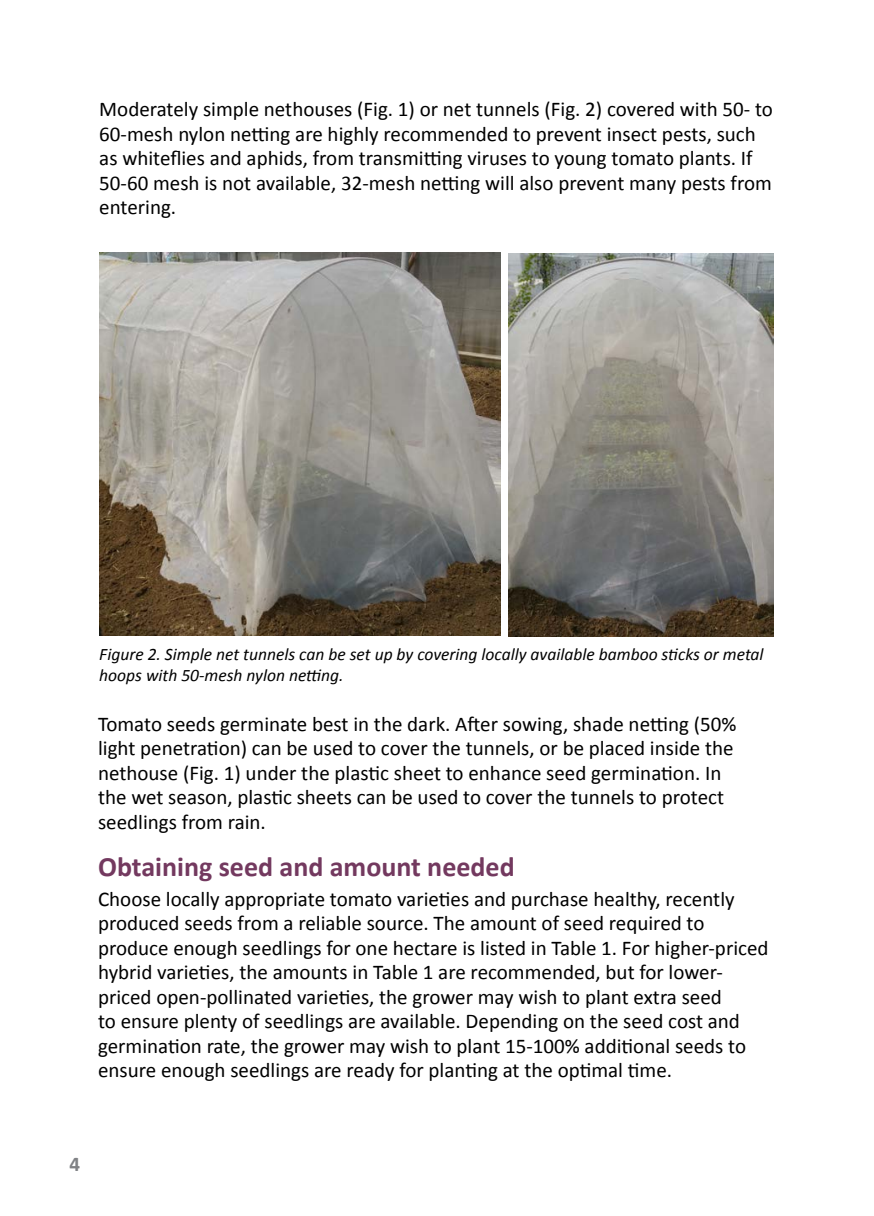
<style>
.page{position:relative;width:874px;height:1216px;background:#fff}
.page>*{position:absolute;margin:0;border:0;box-sizing:border-box;transform-origin:0 0}
.t1{font:700 28px "Calibri";color:#73395f}
.t2{font:21px/24.5px "Calibri";color:#000}
.t3{font:700 21px "Calibri";color:#808285}
.t4{font:italic 17.5px/21px "Calibri";color:#000}
</style>
<div class="page">
<img style="left:99px;top:252px;width:401px;height:383px">
<img style="left:508px;top:253px;width:265px;height:384px">
<p class="t2" style="left:99px;top:97px;width:675px">Moderately simple nethouses (Fig. 1) or net tunnels (Fig. 2) covered with 50- to 60-mesh nylon netting are highly recommended to prevent insect pests, such as whiteflies and aphids, from transmitting viruses to young tomato plants. If 50-60 mesh is not available, 32-mesh netting will also prevent many pests from entering.</p>
<p class="t4" style="left:99px;top:642px;width:665px">Figure 2. Simple net tunnels can be set up by covering locally available bamboo sticks or metal hoops with 50-mesh nylon netting.</p>
<p class="t2" style="left:98px;top:711px;width:639px">Tomato seeds germinate best in the dark. After sowing, shade netting (50% light penetration) can be used to cover the tunnels, or be placed inside the nethouse (Fig. 1) under the plastic sheet to enhance seed germination. In the wet season, plastic sheets can be used to cover the tunnels to protect seedlings from rain.</p>
<p class="t1" style="left:98px;top:848px;width:418px">Obtaining seed and amount needed</p>
<p class="t2" style="left:98px;top:886px;width:671px">Choose locally appropriate tomato varieties and purchase healthy, recently produced seeds from a reliable source. The amount of seed required to produce enough seedlings for one hectare is listed in Table 1. For higher-priced hybrid varieties, the amounts in Table 1 are recommended, but for lower&shy;priced open-pollinated varieties, the grower may wish to plant extra seed<br>to ensure plenty of seedlings are available. Depending on the seed cost and germination rate, the grower may wish to plant 15-100% additional seeds to ensure enough seedlings are ready for planting at the optimal time.</p>
<p class="t3" style="left:69px;top:1150px;width:12px">4</p>
</div>
